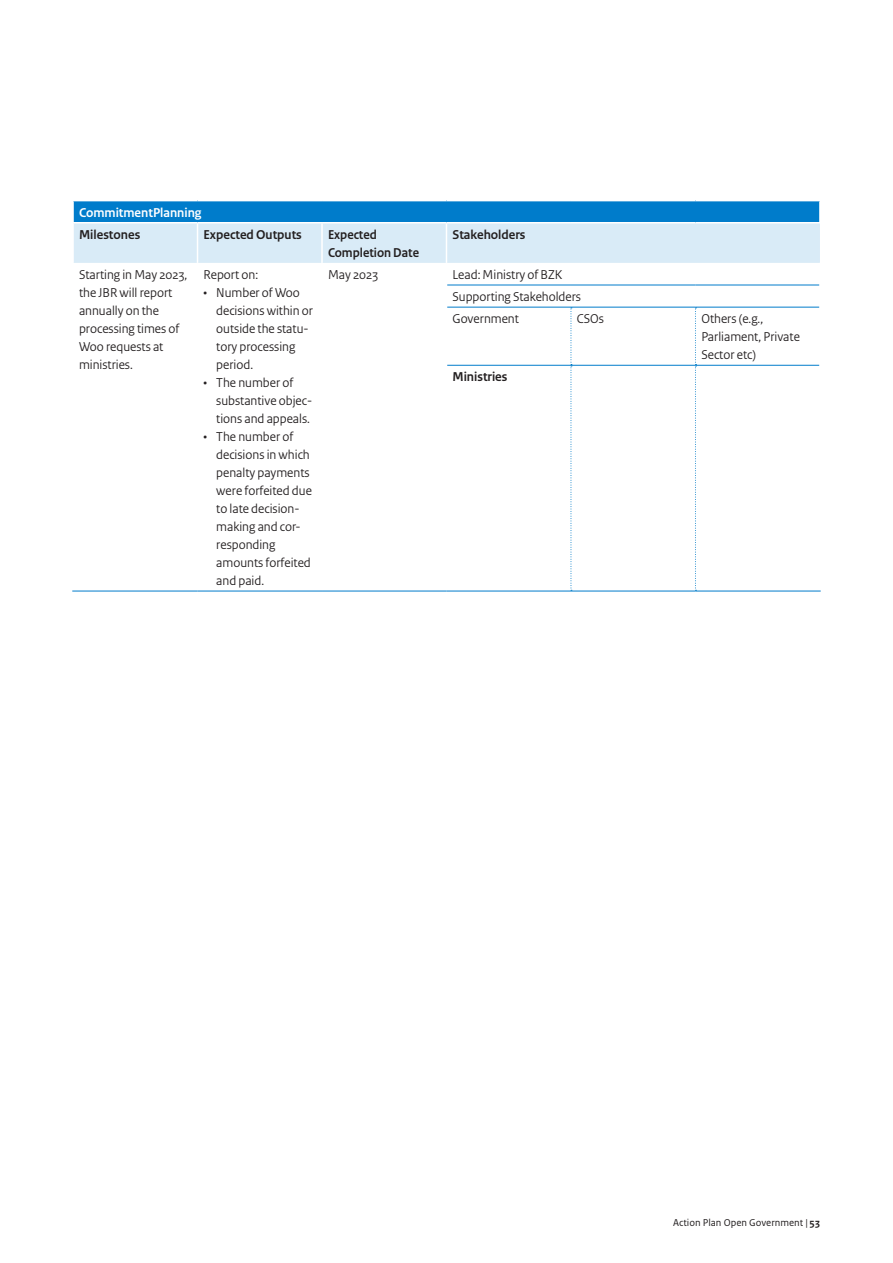
<style>
.page{position:relative;width:893px;height:1263px;background:#fff}
.page>*{position:absolute;margin:0;border:0;box-sizing:border-box;transform-origin:0 0}
.Tabel_plat{font:13.5px/18px "Rijksoverheid Sans Heading";color:#231f20}
.Tabel_kop{font:700 13.5px/18px "Rijksoverheid Sans Heading";color:#231f20}
.Tabel_kop-2{font:700 13.5px "Rijksoverheid Sans Heading";color:#fff}
.Tabel_plat-2{font:700 13.5px "Rijksoverheid Sans Heading";color:#231f20}
.t1{font:10.5px "Rijksoverheid Sans Text";color:#231f20}
.s1{font-weight:700}
</style>
<div class="page">
<div style="left:73px;top:201px;width:747px;height:22px;background:#007ccb"></div>
<hr style="left:72px;top:201px;width:2px;height:21px;background:#fff">
<hr style="left:819px;top:201px;width:2px;height:21px;background:#fff">
<hr style="left:72px;top:222px;width:126px;height:1px;background:#fff">
<hr style="left:198px;top:222px;width:124px;height:1px;background:#fff">
<hr style="left:322px;top:222px;width:124px;height:1px;background:#fff">
<hr style="left:446px;top:222px;width:125px;height:1px;background:#fff">
<hr style="left:571px;top:222px;width:124px;height:1px;background:#fff">
<hr style="left:695px;top:222px;width:126px;height:1px;background:#fff">
<hr style="left:72px;top:591px;width:126px;height:1px;background:#007ccb">
<hr style="left:198px;top:591px;width:124px;height:1px;background:#007ccb">
<hr style="left:322px;top:591px;width:124px;height:1px;background:#007ccb">
<hr style="left:446px;top:591px;width:125px;height:1px;background:#007ccb">
<hr style="left:695px;top:591px;width:126px;height:1px;background:#007ccb">
<svg style="left:73px;top:223px;width:747px;height:368px"></svg>
<hr style="left:571px;top:365px;width:124px;height:1px;background:#007ccb">
<hr style="left:571px;top:591px;width:124px;height:1px;background:#007ccb">
<p class="Tabel_kop-2" style="left:79px;top:205px;width:124px">CommitmentPlanning</p>
<p class="Tabel_kop" style="left:79px;top:226px;width:63px">Milestones</p>
<p class="Tabel_kop" style="left:204px;top:226px;width:100px">Expected Outputs</p>
<p class="Tabel_kop" style="left:328px;top:226px;width:93px">Expected<br>Completion Date</p>
<p class="Tabel_kop" style="left:452px;top:226px;width:74px">Stakeholders</p>
<p class="Tabel_plat" style="left:79px;top:266px;width:110px">Starting in May 2023, the JBR will report annually on the processing times of<br>Woo requests at ministries.</p>
<p class="Tabel_plat" style="left:204px;top:266px;width:56px">Report on:</p>
<p class="Tabel_plat" style="left:328px;top:266px;width:52px">May 2023</p>
<p class="Tabel_plat" style="left:452px;top:266px;width:111px">Lead: Ministry of BZK</p>
<p class="Tabel_plat" style="left:452px;top:288px;width:130px">Supporting Stakeholders</p>
<p class="Tabel_plat" style="left:452px;top:310px;width:68px">Government</p>
<p class="Tabel_plat" style="left:577px;top:310px;width:28px">CSOs</p>
<p class="Tabel_plat" style="left:701px;top:310px;width:100px">Others (e.g.,<br>Parliament, Private<br>Sector etc)</p>
<p class="Tabel_plat-2" style="left:452px;top:369px;width:56px">Ministries</p>
<p class="Tabel_plat" style="left:216px;top:284px;width:98px;text-indent:-13px">• Number of Woo decisions within or outside the statu&shy;tory processing period.</p>
<p class="Tabel_plat" style="left:216px;top:374px;width:97px;text-indent:-13px">• The number of substantive objec&shy;tions and appeals.</p>
<p class="Tabel_plat" style="left:216px;top:428px;width:97px;text-indent:-13px">• The number of decisions in which penalty payments were forfeited due to late decision&shy;making and cor&shy;responding amounts forfeited and paid.</p>
<p class="t1" style="left:673px;top:1216px;width:148px">Action Plan Open Government | <span class="s1">53</span></p>
</div>
